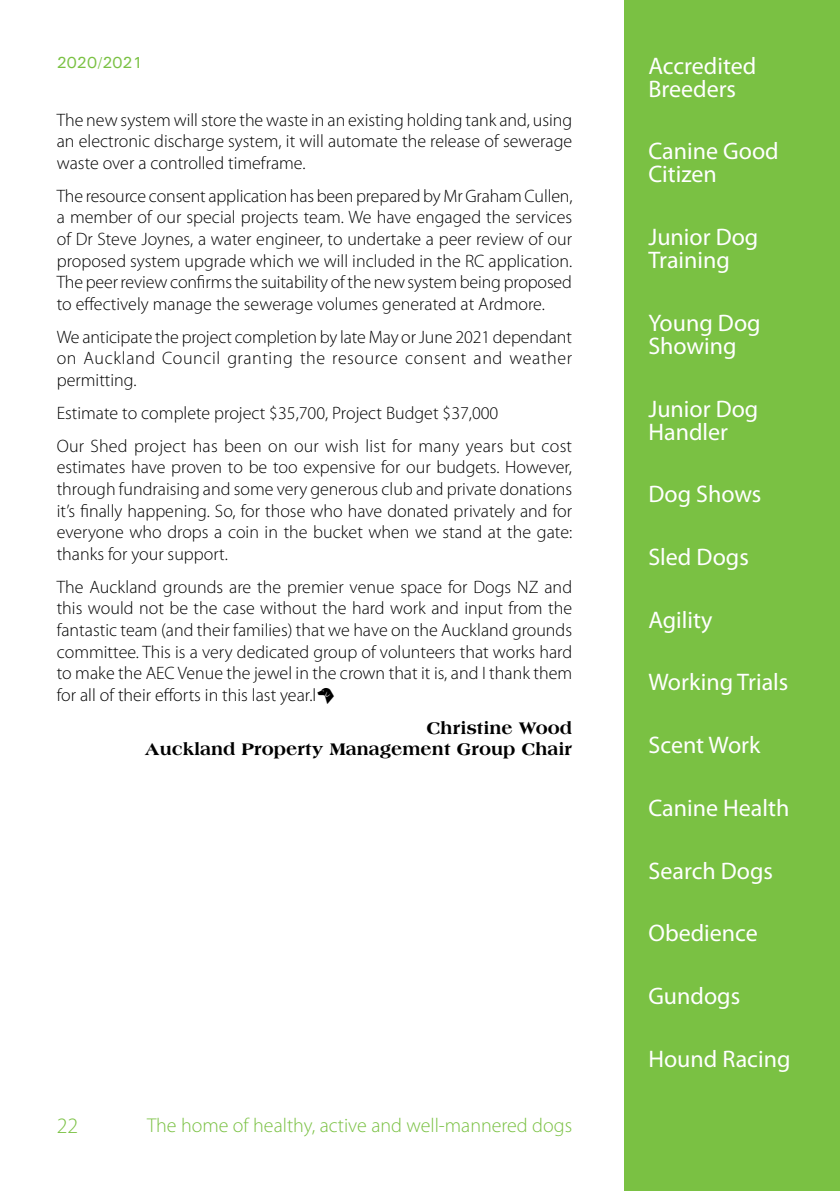
<style>
.page{position:relative;width:840px;height:1191px;background:#fff}
.page>*{position:absolute;margin:0;border:0;box-sizing:border-box;transform-origin:0 0}
.t1{font:24px/23px "Myriad Pro";color:#fff}
.t2{font:300 22px "Myriad Pro";color:#7ac143}
.t3{font:300 20px "Myriad Pro";color:#7ac143}
.t4{font:300 18px/21.6px "Myriad Pro";color:#000;text-align:justify}
.t5{font:800 18px/21.6px "Americana";color:#000;text-align:right}
.t6{font:16px "Utah";color:#7ac143}
.s1{font-family:"Signs Normal";font-weight:400}
</style>
<div class="page">
<div style="left:624px;top:0;width:215px;height:1191px;background:#7ac143"></div>
<p class="t6" style="left:57px;top:53px;width:87px">2020/2021</p>
<h1 class="t1" style="left:648px;top:54px;width:109px">Accredited<br>Breeders</h1>
<p class="t4" style="left:57px;top:109px;width:516px">The new system will store the waste in an existing holding tank and, using an electronic discharge system, it will automate the release of sewerage waste over a controlled timeframe.</p>
<p class="t4" style="left:57px;top:185px;width:517px">The resource consent application has been prepared by Mr Graham Cullen, a member of our special projects team. We have engaged the services of Dr Steve Joynes, a water engineer, to undertake a peer review of our proposed system upgrade which we will included in the RC application.<br>The peer review confirms the suitability of the new system being proposed to effectively manage the sewerage volumes generated at Ardmore.</p>
<p class="t4" style="left:57px;top:326px;width:516px">We anticipate the project completion by late May or June 2021 dependant on Auckland Council granting the resource consent and weather permitting.</p>
<p class="t4" style="left:57px;top:396px;width:516px;line-height:33px">Estimate to complete project $35,700, Project Budget $37,000<br>Our Shed project has been on our wish list for many years but cost</p>
<p class="t4" style="left:57px;top:456px;width:516px">estimates have proven to be too expensive for our budgets. However, through fundraising and some very generous club and private donations it’s finally happening. So, for those who have donated privately and for everyone who drops a coin in the bucket when we stand at the gate: thanks for your support.</p>
<p class="t4" style="left:57px;top:576px;width:516px">The Auckland grounds are the premier venue space for Dogs NZ and this would not be the case without the hard work and input from the fantastic team (and their families) that we have on the Auckland grounds committee. This is a very dedicated group of volunteers that works hard to make the AEC Venue the jewel in the crown that it is, and I thank them for all of their efforts in this last year.l<span class="s1">j</span></p>
<p class="t5" style="left:145px;top:717px;width:428px">Christine Wood<br>Auckland Property Management Group Chair</p>
<p class="t2" style="left:57px;top:1112px;width:23px">22</p>
<p class="t3" style="left:147px;top:1113px;width:426px">The home of healthy, active and well-mannered dogs</p>
<h1 class="t1" style="left:648px;top:139px;width:132px">Canine Good<br>Citizen</h1>
<h1 class="t1" style="left:648px;top:225px;width:111px">Junior Dog<br>Training</h1>
<h1 class="t1" style="left:648px;top:311px;width:114px">Young Dog<br>Showing</h1>
<h1 class="t1" style="left:648px;top:396px;width:111px">Junior Dog<br>Handler</h1>
<h1 class="t1" style="left:648px;top:482px;width:114px">Dog Shows</h1>
<h1 class="t1" style="left:648px;top:545px;width:102px">Sled Dogs</h1>
<h1 class="t1" style="left:648px;top:607px;width:66px">Agility</h1>
<h1 class="t1" style="left:648px;top:670px;width:141px">Working Trials</h1>
<h1 class="t1" style="left:648px;top:733px;width:113px">Scent Work</h1>
<h1 class="t1" style="left:648px;top:796px;width:142px">Canine Health</h1>
<h1 class="t1" style="left:648px;top:858px;width:126px">Search Dogs</h1>
<h1 class="t1" style="left:648px;top:921px;width:111px">Obedience</h1>
<h1 class="t1" style="left:648px;top:984px;width:93px">Gundogs</h1>
<h1 class="t1" style="left:648px;top:1046px;width:143px">Hound Racing</h1>
</div>
